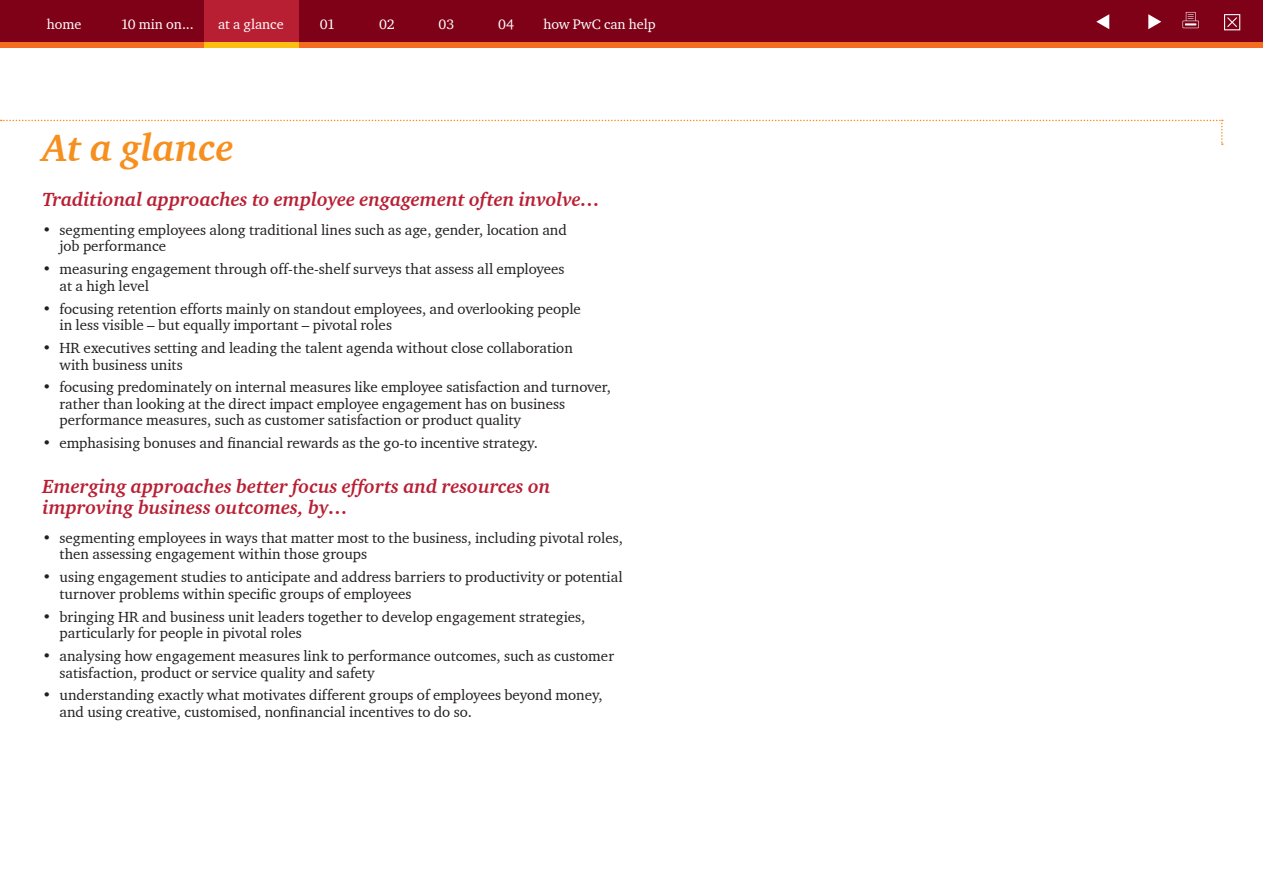
<style>
.page{position:relative;width:1263px;height:893px;background:#fff}
.page>*{position:absolute;margin:0;border:0;box-sizing:border-box;transform-origin:0 0}
.t1{font:italic 700 39px "Charter ITC";color:#f68f1e}
.t2{font:italic 700 19.5px/21px "Charter ITC";color:#b91f33}
.t3{font:15px/16.5px "Charter ITC";color:#231f20}
.t4{font:14.25px "Charter ITC";color:#fff}
</style>
<div class="page">
<svg style="left:1px;top:120px;width:1222px;height:25px"></svg>
<div style="left:0;top:0;width:1263px;height:43px;background:#7f0118"></div>
<div style="left:0;top:43px;width:1263px;height:5px;background:#f36c21"></div>
<div style="left:204px;top:0;width:94px;height:43px;background:#b91f33"></div>
<div style="left:204px;top:43px;width:94px;height:5px;background:#fdbe12"></div>
<svg style="left:1096px;top:12px;width:144px;height:18px"></svg>
<p class="t4" style="left:47px;top:15px;width:36px">home</p>
<p class="t4" style="left:121px;top:15px;width:75px">10 min on...</p>
<p class="t4" style="left:218px;top:15px;width:67px">at a glance</p>
<p class="t4" style="left:320px;top:15px;width:17px">01</p>
<p class="t4" style="left:379px;top:15px;width:17px">02</p>
<p class="t4" style="left:439px;top:15px;width:17px">03</p>
<p class="t4" style="left:498px;top:15px;width:17px">04</p>
<p class="t4" style="left:543px;top:15px;width:114px">how PwC can help</p>
<h1 class="t1" style="left:43px;top:123px;width:193px">At a glance</h1>
<h2 class="t2" style="left:43px;top:188px;width:559px">Traditional approaches to employee engagement often involve…</h2>
<p class="t3" style="left:60px;top:221px;width:509px;text-indent:-17px">• segmenting employees along traditional lines such as age, gender, location and job performance</p>
<p class="t3" style="left:60px;top:261px;width:507px;text-indent:-17px">• measuring engagement through off-the-shelf surveys that assess all employees at a high level</p>
<p class="t3" style="left:60px;top:300px;width:523px;text-indent:-17px">• focusing retention efforts mainly on standout employees, and overlooking people in less visible – but equally important – pivotal roles</p>
<p class="t3" style="left:60px;top:339px;width:515px;text-indent:-17px">• HR executives setting and leading the talent agenda without close collaboration with business units</p>
<p class="t3" style="left:60px;top:379px;width:553px;text-indent:-17px">• focusing predominately on internal measures like employee satisfaction and turnover, rather than looking at the direct impact employee engagement has on business performance measures, such as customer satisfaction or product quality</p>
<p class="t3" style="left:43px;top:435px;width:497px">• emphasising bonuses and financial rewards as the go-to incentive strategy.</p>
<h2 class="t2" style="left:43px;top:475px;width:509px">Emerging approaches better focus efforts and resources on improving business outcomes, by…</h2>
<p class="t3" style="left:60px;top:529px;width:565px;text-indent:-17px">• segmenting employees in ways that matter most to the business, including pivotal roles, then assessing engagement within those groups</p>
<p class="t3" style="left:60px;top:569px;width:565px;text-indent:-17px">• using engagement studies to anticipate and address barriers to productivity or potential turnover problems within specific groups of employees</p>
<p class="t3" style="left:60px;top:608px;width:527px;text-indent:-17px">• bringing HR and business unit leaders together to develop engagement strategies, particularly for people in pivotal roles</p>
<p class="t3" style="left:60px;top:647px;width:556px;text-indent:-17px">• analysing how engagement measures link to performance outcomes, such as customer satisfaction, product or service quality and safety</p>
<p class="t3" style="left:60px;top:687px;width:545px;text-indent:-17px">• understanding exactly what motivates different groups of employees beyond money, and using creative, customised, nonfinancial incentives to do so.</p>
</div>
